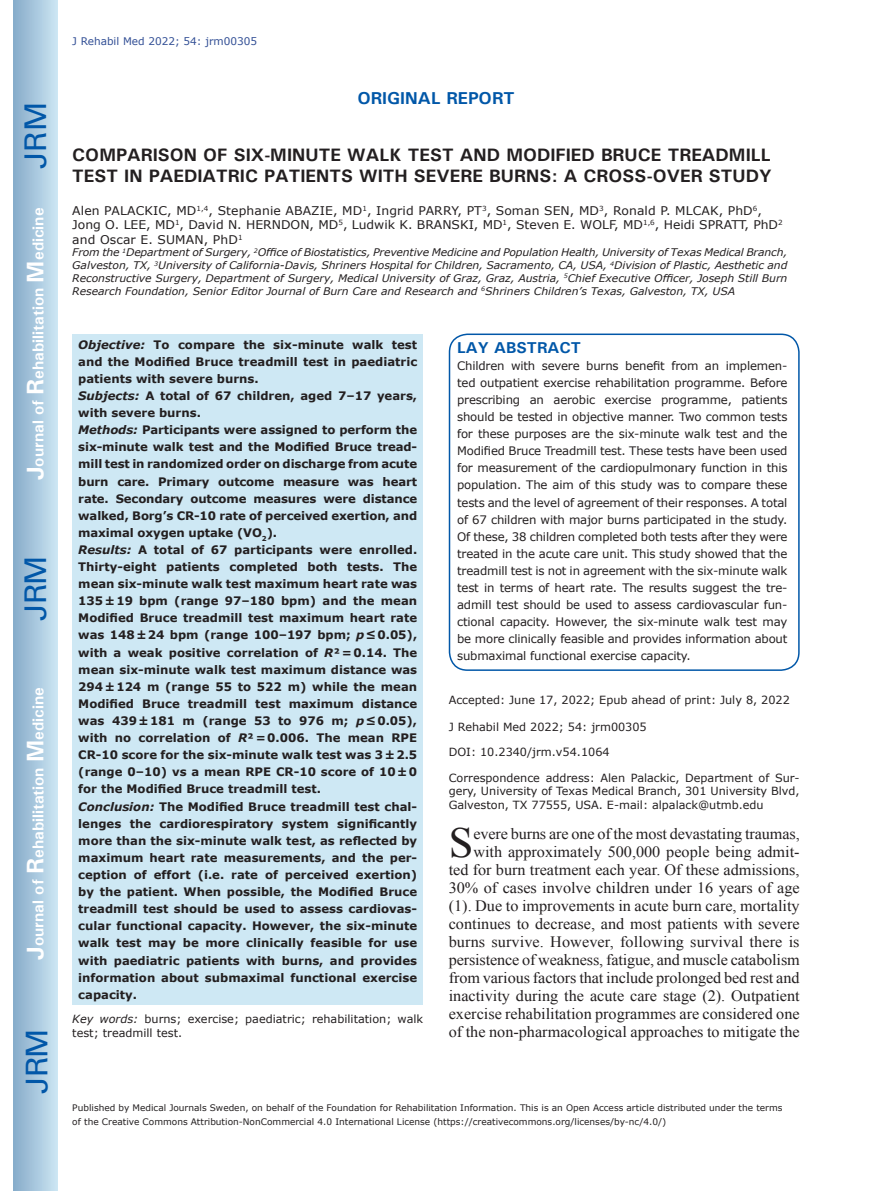
<style>
.page{position:relative;width:872px;height:1191px;background:#fff}
.page>*{position:absolute;margin:0;border:0;box-sizing:border-box;transform-origin:0 0}
.Drop_cap_text{font:42.9px "Times New Roman";color:#231f20}
.t1{font:30px "Univers";letter-spacing:-.03em;color:#0157a8}
.Aticle_tittle{font:700 18px/21.6px "Univers";color:#231f20}
.t2{font:700 17.25px "Univers";color:#0157a8}
.Drop_cap_text-2{font:15.75px/18px "Times New Roman";color:#231f20;text-align:right}
.t3{font:700 15.75px "Univers";color:#fff}
.Rubrik_2{font:700 15.75px "Univers";color:#0157a8}
.Author{font:12px/14.4px "Verdana";letter-spacing:.01em;color:#231f20}
.Abstract{font:700 11.7px/17.1px "Verdana";color:#231f20;text-align:justify}
.Abstract-2{font:11.7px/17.1px "Verdana";letter-spacing:-.015em;color:#231f20;text-align:justify}
.Corr_Adress{font:11.25px/13.5px "Verdana";color:#231f20;text-align:justify}
.Keywords{font:11.25px/13.5px "Verdana";color:#231f20}
.Accept_Epub{font:11.25px "Verdana";color:#231f20}
.Ref_sid{font:11.25px "Verdana";color:#231f20}
.Adress{font:italic 10.5px/12.8px "Verdana";letter-spacing:-.005em;color:#231f20;text-align:justify}
.t4{font:10.5px "Verdana";color:#324f95}
.t5{font:9px/13.5px "Verdana";color:#231f20}
.s1{font-size:24px}
.s2{font-style:italic}
</style>
<div class="page">
<div style="left:14px;top:0;width:43px;height:1191px;background:linear-gradient(to right,#88acca,#cbe5f2)"></div>
<div style="left:72px;top:334px;width:351px;height:670px;background:#cee8f4"></div>
<div style="left:449px;top:333px;width:350px;height:338px;border:2px solid #0157a8;border-radius:18px"></div>
<h2 class="t1" style="left:18px;top:169px;width:68px;rotate:-90deg">JRM</h2>
<h3 class="t3" style="left:28px;top:480px;width:274px;rotate:-90deg"><span class="s1">J</span>ournal of <span class="s1">R</span>ehabilitation <span class="s1">M</span>edicine</h3>
<h2 class="t1" style="left:18px;top:620px;width:67px;rotate:-90deg">JRM</h2>
<h3 class="t3" style="left:28px;top:959px;width:274px;rotate:-90deg"><span class="s1">J</span>ournal of <span class="s1">R</span>ehabilitation <span class="s1">M</span>edicine</h3>
<h2 class="t1" style="left:19px;top:1093px;width:67px;rotate:-90deg">JRM</h2>
<p class="t4" style="left:72px;top:35px;width:186px">J Rehabil Med 2022; 54: jrm00305</p>
<h3 class="t2" style="left:357px;top:87px;width:159px">ORIGINAL REPORT</h3>
<p class="Aticle_tittle" style="left:72px;top:143px;width:701px">COMPARISON OF SIX-MINUTE WALK TEST AND MODIFIED BRUCE TREADMILL<br>TEST IN PAEDIATRIC PATIENTS WITH SEVERE BURNS: A CROSS-OVER STUDY</p>
<p class="Author" style="left:72px;top:203px;width:712px">Alen PALACKIC, MD<sup>1,4</sup>, Stephanie ABAZIE, MD<sup>1</sup>, Ingrid PARRY, PT<sup>3</sup>, Soman SEN, MD<sup>3</sup>, Ronald P. MLCAK, PhD<sup>6</sup>,<br>Jong O. LEE, MD<sup>1</sup>, David N. HERNDON, MD<sup>5</sup>, Ludwik K. BRANSKI, MD<sup>1</sup>, Steven E. WOLF, MD<sup>1,6</sup>, Heidi SPRATT, PhD<sup>2 </sup>and Oscar E. SUMAN, PhD<sup>1</sup></p>
<p class="Adress" style="left:72px;top:246px;width:716px">From the <sup>1</sup>Department of Surgery, <sup>2</sup>Office of Biostatistics, Preventive Medicine and Population Health, University of Texas Medical Branch, Galveston, TX, <sup>3</sup>University of California-Davis, Shriners Hospital for Children, Sacramento, CA, USA, <sup>4</sup>Division of Plastic, Aesthetic and Reconstructive Surgery, Department of Surgery, Medical University of Graz, Graz, Austria, <sup>5</sup>Chief Executive Officer, Joseph Still Burn Research Foundation, Senior Editor Journal of Burn Care and Research and <sup>6</sup>Shriners Children’s Texas, Galveston, TX, USA</p>
<p class="Abstract" style="left:78px;top:336px;width:340px"><span class="s2">Objective:</span> To compare the six-minute walk test and the Modified Bruce treadmill test in paediatric patients with severe burns.</p>
<p class="Abstract" style="left:78px;top:387px;width:340px"><span class="s2">Subjects:</span> A total of 67 children, aged 7–17 years, with severe burns.</p>
<p class="Abstract" style="left:78px;top:421px;width:340px"><span class="s2">Methods:</span> Participants were assigned to perform the six-minute walk test and the Modified Bruce tread&shy;mill test in randomized order on discharge from acute burn care. Primary outcome measure was heart rate. Secondary outcome measures were distance walked, Borg’s CR-10 rate of perceived exertion, and maximal oxygen uptake (VO<sub>2</sub>).</p>
<p class="Abstract" style="left:78px;top:541px;width:340px"><span class="s2">Results:</span> A total of 67 participants were enrolled.<br>Thirty-eight patients completed both tests. The mean six-minute walk test maximum heart rate was 135±19 bpm (range 97–180 bpm) and the mean Modified Bruce treadmill test maximum heart rate was 148±24 bpm (range 100–197 bpm; <span class="s2">p</span>≤0.05), with a weak positive correlation of <span class="s2">R</span>²=0.14. The mean six-minute walk test maximum distance was 294±124 m (range 55 to 522 m) while the mean Modified Bruce treadmill test maximum distance was 439±181 m (range 53 to 976 m; <span class="s2">p</span>≤0.05), with no correlation of <span class="s2">R</span>²=0.006. The mean RPE CR-10 score for the six-minute walk test was 3±2.5 (range 0–10) vs a mean RPE CR-10 score of 10±0 for the Modified Bruce treadmill test.</p>
<p class="Abstract" style="left:78px;top:798px;width:340px"><span class="s2">Conclusion:</span> The Modified Bruce treadmill test chal&shy;lenges the cardiorespiratory system significantly more than the six-minute walk test, as reflected by maximum heart rate measurements, and the per&shy;ception of effort (i.e. rate of perceived exertion) by the patient. When possible, the Modified Bruce treadmill test should be used to assess cardiovas&shy;cular functional capacity. However, the six-minute walk test may be more clinically feasible for use with paediatric patients with burns, and provides information about submaximal functional exercise capacity.</p>
<p class="Keywords" style="left:72px;top:1012px;width:352px"><span class="s2">Key words:</span> burns; exercise; paediatric; rehabilitation; walk test; treadmill test.</p>
<p class="Rubrik_2" style="left:457px;top:337px;width:125px">LAY ABSTRACT</p>
<p class="Abstract-2" style="left:457px;top:357px;width:332px">Children with severe burns benefit from an implemen&shy;ted outpatient exercise rehabilitation programme. Before prescribing an aerobic exercise programme, patients should be tested in objective manner. Two common tests for these purposes are the six-minute walk test and the Modified Bruce Treadmill test. These tests have been used for measurement of the cardiopulmonary function in this population. The aim of this study was to compare these tests and the level of agreement of their responses. A total of 67 children with major burns participated in the study.<br>Of these, 38 children completed both tests after they were treated in the acute care unit. This study showed that the treadmill test is not in agreement with the six-minute walk test in terms of heart rate. The results suggest the tre&shy;admill test should be used to assess cardiovascular fun&shy;ctional capacity. However, the six-minute walk test may be more clinically feasible and provides information about submaximal functional exercise capacity.</p>
<p class="Accept_Epub" style="left:449px;top:692px;width:342px">Accepted: June 17, 2022; Epub ahead of print: July 8, 2022</p>
<p class="Ref_sid" style="left:449px;top:719px;width:199px">J Rehabil Med 2022; 54: jrm00305</p>
<p class="Corr_Adress" style="left:449px;top:745px;width:162px">DOI: 10.2340/jrm.v54.1064</p>
<p class="Corr_Adress" style="left:449px;top:771px;width:352px">Correspondence address: Alen Palackic, Department of Sur&shy;gery, University of Texas Medical Branch, 301 University Blvd, Galveston, TX 77555, USA. E-mail: alpalack@utmb.edu</p>
<p class="Drop_cap_text" style="left:449px;top:813px;width:26px">S</p>
<p class="Drop_cap_text-2" style="left:449px;top:824px;width:352px">evere burns are one of the most devastating traumas, with approximately 500,000 people being admit-<br>ted for burn treatment each year. Of these admissions, 30% of cases involve children under 16 years of age (1). Due to improvements in acute burn care, mortality continues to decrease, and most patients with severe burns survive. However, following survival there is persistence of weakness, fatigue, and muscle catabolism from various factors that include prolonged bed rest and inactivity during the acute care stage (2). Outpatient exercise rehabilitation programmes are considered one of the non-pharmacological approaches to mitigate the</p>
<p class="t5" style="left:72px;top:1101px;width:711px">Published by Medical Journals Sweden, on behalf of the Foundation for Rehabilitation Information. This is an Open Access article distributed under the terms of the Creative Commons Attribution-NonCommercial 4.0 International License (https://creativecommons.org/licenses/by-nc/4.0/)</p>
</div>
